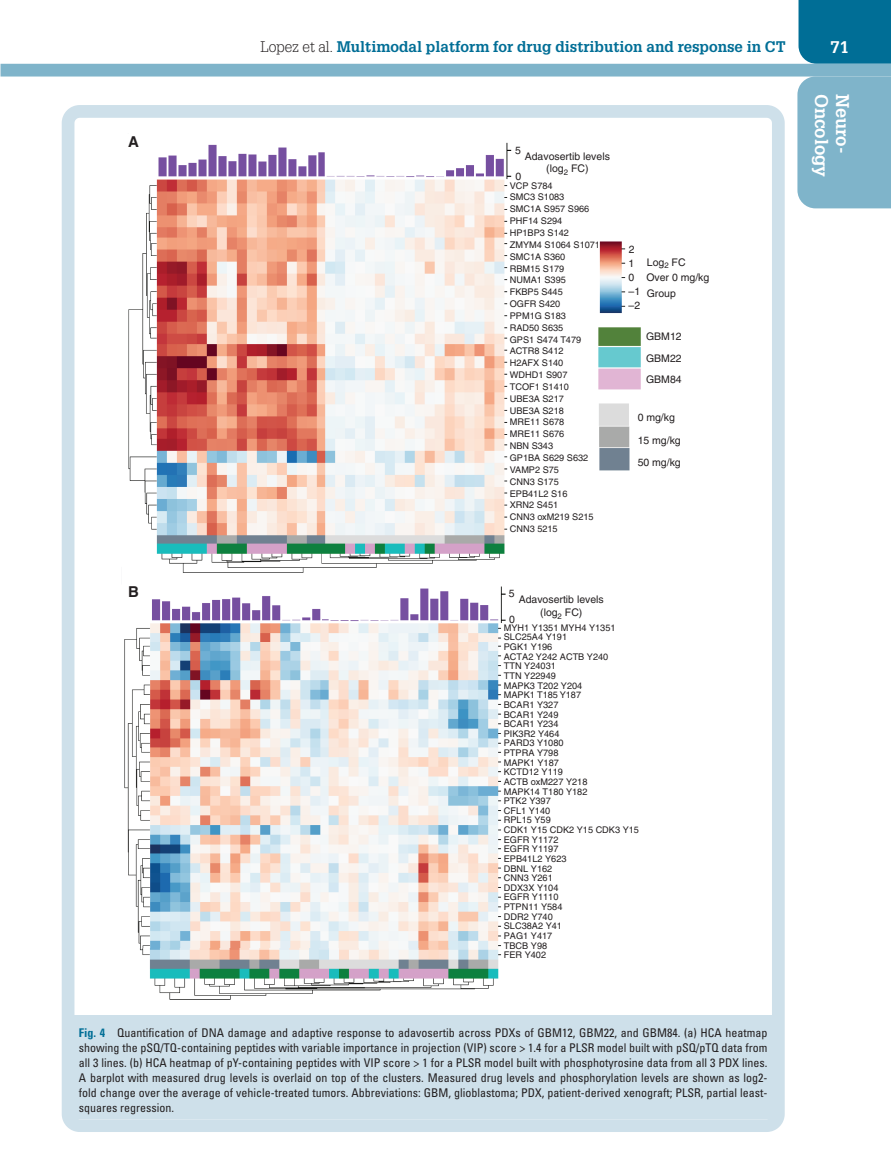
<style>
.page{position:relative;width:891px;height:1175px;background:#fff}
.page>*{position:absolute;margin:0;border:0;box-sizing:border-box;transform-origin:0 0}
.t1{font:700 18px "Glypha LT Std";color:#fff}
.t2{font:700 16.5px "Glypha LT Std";color:#fff}
.t3{font:700 15px "Glypha LT Std";color:#006e96}
.t4{font:700 15px "Helvetica";color:#231f20}
.t5{font:condensed 12px/15px "Univers LT Std";color:#231f20;text-align:justify}
.t6{font:10.5px/12.6px "Helvetica";color:#231f20}
.t7{font:9.15px/9.6px "Helvetica";color:#231f20}
.s1{font-weight:300;color:#231f20}
.s2{font-weight:700;color:#006e96}
</style>
<div class="page">
<div style="left:799px;top:0;width:92px;height:64px;background:#006e96"></div>
<div style="left:1px;top:64px;width:890px;height:12px;background:#7fb4ca"></div>
<div style="left:797px;top:76px;width:94px;height:132px;background:#7fb4ca"></div>
<div style="left:70px;top:1015px;width:706px;height:104px;background:#cee0ea"></div>
<img style="left:124px;top:142px;width:517px;height:857px">
<div style="left:62px;top:105px;width:723px;height:1027px;border:13px solid #cee0ea;border-radius:12px"></div>
<h3 class="t4" style="left:128px;top:132px;width:12px">A</h3>
<h3 class="t4" style="left:128px;top:582px;width:12px">B</h3>
<h3 class="t3" style="left:260px;top:37px;width:527px"><span class="s1">Lopez et al.</span> Multimodal platform for drug distribution and response in CT</h3>
<h2 class="t2" style="left:831px;top:37px;width:20px">71</h2>
<h1 class="t1" style="left:833px;top:94px;width:85px;rotate:90deg">Oncology</h1>
<h1 class="t1" style="left:854px;top:94px;width:61px;rotate:90deg">Neuro-</h1>
<p class="t7" style="left:510px;top:179px;width:92px;line-height:11.9px">VCP S784<br>SMC3 S1083<br>SMC1A S957 S966<br>PHF14 S294<br>HP1BP3 S142<br>ZMYM4 S1064 S1071<br>SMC1A S360<br>RBM15 S179<br>NUMA1 S395<br>FKBP5 S445<br>OGFR S420<br>PPM1G S183<br>RAD50 S635<br>GPS1 S474 T479<br>ACTR8 S412<br>H2AFX S140<br>WDHD1 S907<br>TCOF1 S1410<br>UBE3A S217<br>UBE3A S218<br>MRE11 S678<br>MRE11 S676<br>NBN S343<br>GP1BA S629 S632<br>VAMP2 S75<br>CNN3 S175<br>EPB41L2 S16<br>XRN2 S451<br>CNN3 oxM219 S215<br>CNN3 5215</p>
<p class="t6" style="left:515px;top:144px;width:7px">5</p>
<p class="t6" style="left:525px;top:149px;width:87px;text-align:center">Adavosertib levels (log<sub>2</sub> FC)</p>
<p class="t6" style="left:515px;top:170px;width:7px">0</p>
<p class="t6" style="left:629px;top:243px;width:58px">2<br>1 Log<sub>2</sub> FC</p>
<p class="t6" style="left:629px;top:271px;width:7px">0</p>
<p class="t6" style="left:647px;top:287px;width:31px">Group</p>
<p class="t6" style="left:646px;top:271px;width:64px">Over 0 mg/kg</p>
<p class="t6" style="left:629px;top:284px;width:13px;line-height:14.1px">–1 –2</p>
<p class="t6" style="left:646px;top:326px;width:37px;line-height:21.5px;text-align:justify">GBM12<br>GBM22<br>GBM84</p>
<p class="t6" style="left:638px;top:411px;width:39px">0 mg/kg</p>
<p class="t6" style="left:638px;top:428px;width:45px;line-height:22.6px">15 mg/kg<br>50 mg/kg</p>
<p class="t6" style="left:509px;top:587px;width:7px">5</p>
<p class="t6" style="left:509px;top:613px;width:7px">0</p>
<p class="t6" style="left:519px;top:593px;width:87px;text-align:center">Adavosertib levels (log<sub>2</sub> FC)</p>
<p class="t7" style="left:504px;top:623px;width:113px">MYH1 Y1351 MYH4 Y1351<br>SLC25A4 Y191<br>PGK1 Y196<br>ACTA2 Y242 ACTB Y240<br>TTN Y24031<br>TTN Y22949<br>MAPK3 T202 Y204</p>
<p class="t7" style="left:504px;top:700px;width:137px">BCAR1 Y327<br>BCAR1 Y249<br>BCAR1 Y234<br>PIK3R2 Y464<br>PARD3 Y1080<br>PTPRA Y798<br>MAPK1 Y187<br>KCTD12 Y119<br>ACTB oxM227 Y218<br>MAPK14 T180 Y182<br>PTK2 Y397<br>CFL1 Y140<br>RPL15 Y59<br>CDK1 Y15 CDK2 Y15 CDK3 Y15<br>EGFR Y1172<br>EGFR Y1197<br>EPB41L2 Y623<br>DBNL Y162<br>CNN3 Y261<br>DDX3X Y104<br>EGFR Y1110<br>PTPN11 Y584<br>DDR2 Y740<br>SLC38A2 Y41<br>PAG1 Y417<br>TBCB Y98<br>FER Y402</p>
<p class="t7" style="left:504px;top:690px;width:79px">MAPK1 T185 Y187</p>
<p class="t5" style="left:79px;top:1024px;width:690px"><span class="s2">Fig. 4</span> Quantification of DNA damage and adaptive response to adavosertib across PDXs of GBM12, GBM22, and GBM84. (a) HCA heatmap showing the pSQ/TQ-containing peptides with variable importance in projection (VIP) score &gt; 1.4 for a PLSR model built with pSQ/pTQ data from all 3 lines. (b) HCA heatmap of pY-containing peptides with VIP score &gt; 1 for a PLSR model built with phosphotyrosine data from all 3 PDX lines.<br>A barplot with measured drug levels is overlaid on top of the clusters. Measured drug levels and phosphorylation levels are shown as log2- fold change over the average of vehicle-treated tumors. Abbreviations: GBM, glioblastoma; PDX, patient-derived xenograft; PLSR, partial least&shy;squares regression.</p>
</div>
